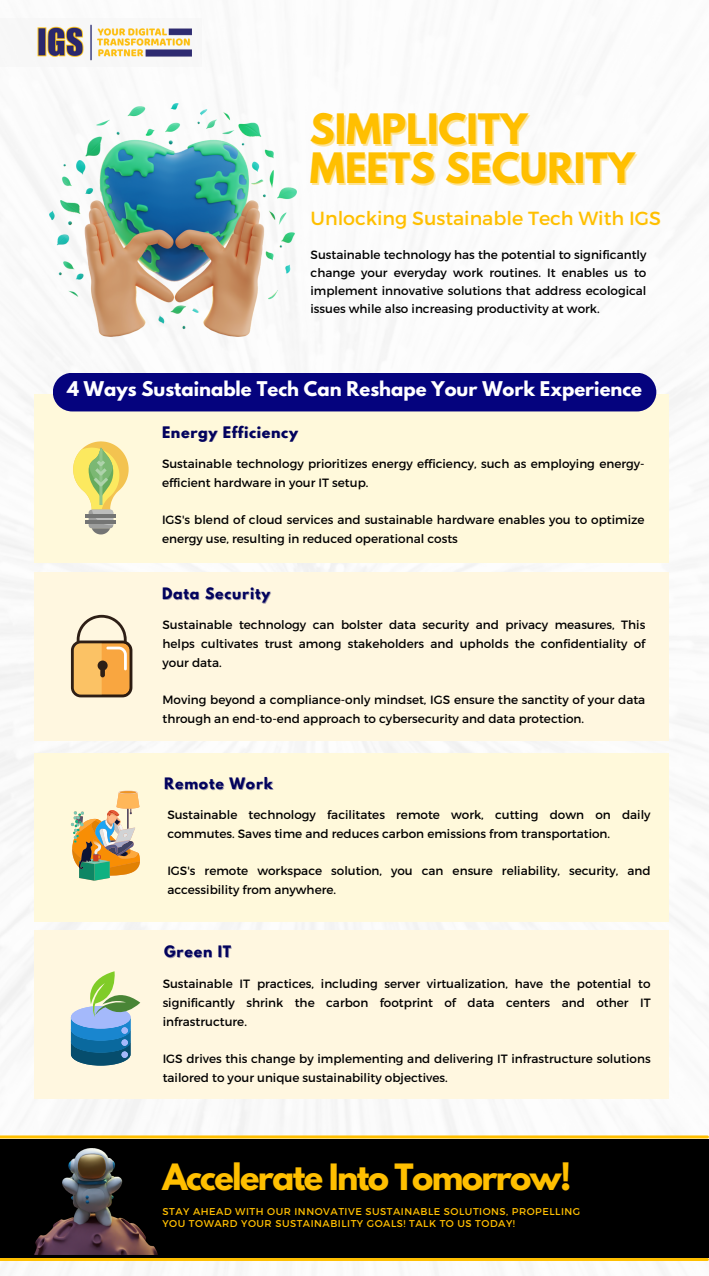
<style>
.page{position:relative;width:709px;height:1276px;background:#fff}
.page>*{position:absolute;margin:0;border:0;box-sizing:border-box;transform-origin:0 0}
.t1{font:700 37.1px/39px "League Spartan";color:#ffbf00}
.t2{font:700 32.1px "League Spartan";letter-spacing:-.05em;color:#ffbf00}
.t3{font:19px "Montserrat";color:#ffbf00}
.t4{font:700 18px "League Spartan";color:#fff}
.t5{font:700 14px "League Spartan";letter-spacing:.06em;color:#02025d}
.t6{font:12px/18.8px "Montserrat";color:#000}
.t7{font:9.9px/12.4px "Montserrat";letter-spacing:.05em;color:#ffbf00}
</style>
<div class="page">
<img style="left:0;top:98px;width:709px;height:1178px">
<img style="left:49px;top:104px;width:247px;height:232px">
<div style="left:0;top:18px;width:202px;height:49px;background:#f6f6f6"></div>
<img style="left:37px;top:25px;width:154px;height:35px">
<div style="left:34px;top:395px;width:635px;height:168px;background:#fff9db"></div>
<div style="left:53px;top:373px;width:603px;height:38px;background:#05037e"></div>
<div style="left:34px;top:572px;width:635px;height:168px;background:#fff7e0"></div>
<div style="left:34px;top:753px;width:635px;height:168px;background:#fff9db"></div>
<div style="left:34px;top:931px;width:635px;height:168px;background:#fff7e0"></div>
<svg style="left:73px;top:441px;width:56px;height:93px"></svg>
<svg style="left:71px;top:615px;width:61px;height:82px"></svg>
<img style="left:71px;top:791px;width:69px;height:90px">
<svg style="left:71px;top:971px;width:69px;height:94px"></svg>
<div style="left:0;top:1139px;width:709px;height:118px;background:#000"></div>
<hr style="left:0;top:1135px;width:707px;height:3px;background:#ffbf00">
<hr style="left:0;top:1258px;width:707px;height:3px;background:#ffbf00">
<img style="left:34px;top:1148px;width:123px;height:107px">
<p class="t1" style="left:310px;top:115px;width:326px">SIMPLICITY<br>MEETS SECURITY</p>
<p class="t3" style="left:310px;top:206px;width:352px">Unlocking Sustainable Tech With IGS</p>
<p class="t6" style="left:310px;top:245px;width:337px;line-height:18px;text-align:justify">Sustainable technology has the potential to significantly change your everyday work routines. It enables us to implement innovative solutions that address ecological issues while also increasing productivity at work.</p>
<p class="t4" style="left:67px;top:380px;width:576px">4 Ways Sustainable Tech Can Reshape Your Work Experience</p>
<p class="t5" style="left:162px;top:425px;width:137px">Energy Efficiency</p>
<p class="t6" style="left:162px;top:453px;width:484px">Sustainable technology prioritizes energy efficiency, such as employing energy&shy;efficient hardware in your IT setup.</p>
<p class="t6" style="left:162px;top:510px;width:484px">IGS's blend of cloud services and sustainable hardware enables you to optimize energy use, resulting in reduced operational costs</p>
<p class="t5" style="left:162px;top:586px;width:110px">Data Security</p>
<p class="t6" style="left:162px;top:615px;width:484px;text-align:justify">Sustainable technology can bolster data security and privacy measures, This helps cultivates trust among stakeholders and upholds the confidentiality of your data.</p>
<p class="t6" style="left:162px;top:690px;width:484px">Moving beyond a compliance-only mindset, IGS ensure the sanctity of your data through an end-to-end approach to cybersecurity and data protection.</p>
<p class="t5" style="left:164px;top:776px;width:110px">Remote Work</p>
<p class="t6" style="left:167px;top:805px;width:485px">Sustainable technology facilitates remote work, cutting down on daily commutes. Saves time and reduces carbon emissions from transportation.</p>
<p class="t6" style="left:167px;top:861px;width:485px">IGS's remote workspace solution, you can ensure reliability, security, and accessibility from anywhere.</p>
<p class="t5" style="left:164px;top:945px;width:69px">Green IT</p>
<p class="t6" style="left:163px;top:974px;width:489px;text-align:justify">Sustainable IT practices, including server virtualization, have the potential to significantly shrink the carbon footprint of data centers and other IT infrastructure.</p>
<p class="t6" style="left:163px;top:1049px;width:489px">IGS drives this change by implementing and delivering IT infrastructure solutions tailored to your unique sustainability objectives.</p>
<p class="t2" style="left:162px;top:1161px;width:410px">Accelerate Into Tomorrow!</p>
<p class="t7" style="left:162px;top:1204px;width:419px">STAY AHEAD WITH OUR INNOVATIVE SUSTAINABLE SOLUTIONS, PROPELLING<br>YOU TOWARD YOUR SUSTAINABILITY GOALS! TALK TO US TODAY!</p>
</div>
